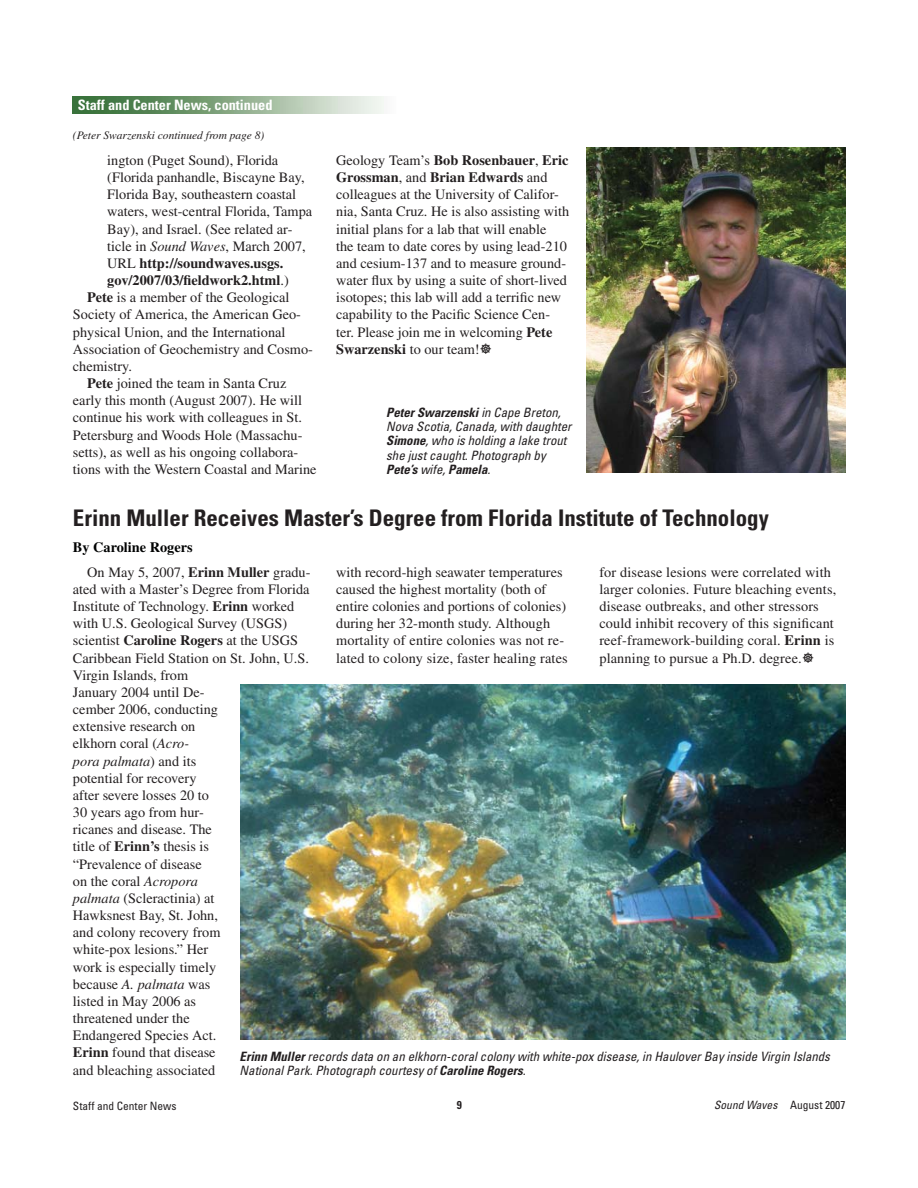
<style>
.page{position:relative;width:918px;height:1188px;background:#fff}
.page>*{position:absolute;margin:0;border:0;box-sizing:border-box;transform-origin:0 0}
.t1{font:700 condensed 22.95px "Univers";color:#231f20}
.t2{font:14.25px/17.1px "Times";color:#231f20}
.t3{font:700 14.25px "Times";color:#231f20}
.t4{font:700 condensed 14.25px "Univers";color:#fff}
.t5{font:700 14.25px "Times";color:#010202}
.t6{font:italic condensed 12.9px/14.2px "Univers";color:#231f20}
.t7{font:italic 11.4px "Times";color:#231f20}
.t8{font:italic condensed 11.4px "Univers";color:#231f20}
.t9{font:condensed 11.4px "Univers";color:#231f20}
.t10{font:700 condensed 11.4px "Univers";color:#231f20}
.s1{font-style:italic}
.s2{font-weight:400}
.s3{font-weight:700}
.s4{font-style:normal}
</style>
<div class="page">
<img style="left:73px;top:96px;width:311px;height:17px">
<img style="left:241px;top:685px;width:605px;height:354px">
<img style="left:587px;top:148px;width:259px;height:325px">
<p class="t4" style="left:78px;top:100px;width:196px">Staff and Center News, continued</p>
<p class="t7" style="left:73px;top:132px;width:193px">(Peter Swarzenski continued from page 8)</p>
<p class="t2" style="left:107px;top:153px;width:172px">ington (Puget Sound), Florida</p>
<p class="t2" style="left:107px;top:170px;width:199px">(Florida panhandle, Biscayne Bay,</p>
<p class="t2" style="left:107px;top:187px;width:190px">Florida Bay, southeastern coastal</p>
<p class="t2" style="left:107px;top:204px;width:206px">waters, west-central Florida, Tampa</p>
<p class="t2" style="left:107px;top:222px;width:187px">Bay), and Israel. (See related ar-</p>
<p class="t2" style="left:107px;top:239px;width:200px">ticle in <span class="s1">Sound Waves</span>, March 2007,</p>
<p class="t3" style="left:107px;top:258px;width:178px"><span class="s2">URL</span> http://soundwaves.usgs.</p>
<p class="t3" style="left:107px;top:275px;width:183px">gov/2007/03/fieldwork2.html<span class="s2">.)</span></p>
<p class="t2" style="left:87px;top:290px;width:204px"><span class="s3">Pete</span> is a member of the Geological</p>
<p class="t2" style="left:73px;top:307px;width:230px">Society of America, the American Geo-</p>
<p class="t2" style="left:73px;top:325px;width:214px">physical Union, and the International</p>
<p class="t2" style="left:73px;top:342px;width:241px">Association of Geochemistry and Cosmo-</p>
<p class="t2" style="left:73px;top:359px;width:61px">chemistry.</p>
<p class="t2" style="left:87px;top:376px;width:201px"><span class="s3">Pete</span> joined the team in Santa Cruz</p>
<p class="t2" style="left:73px;top:393px;width:231px">early this month (August 2007). He will</p>
<p class="t2" style="left:73px;top:410px;width:231px">continue his work with colleagues in St.</p>
<p class="t2" style="left:73px;top:428px;width:231px">Petersburg and Woods Hole (Massachu-</p>
<p class="t2" style="left:73px;top:445px;width:227px">setts), as well as his ongoing collabora-</p>
<p class="t2" style="left:73px;top:462px;width:245px">tions with the Western Coastal and Marine</p>
<p class="t2" style="left:336px;top:153px;width:235px">Geology Team’s <span class="s3">Bob Rosenbauer</span>, <span class="s3">Eric Grossman</span>, and <span class="s3">Brian Edwards</span> and colleagues at the University of Califor&shy;nia, Santa Cruz. He is also assisting with initial plans for a lab that will enable<br>the team to date cores by using lead-210 and cesium-137 and to measure ground&shy;water flux by using a suite of short-lived isotopes; this lab will add a terrific new capability to the Pacific Science Cen&shy;ter. Please join me in welcoming <span class="s3">Pete Swarzenski</span> to our team!</p>
<p class="t6" style="left:386px;top:406px;width:189px"><span class="s3">PeterSwarzenski</span>in Cape Breton,<br>Nova Scotia,Canada,with daughter<br><span class="s3">Simone</span>,who is holding a lake trout she justcaught.Photograph by<br><span class="s3">Pete’s</span> wife,<span class="s3">Pamela</span>.</p>
<h1 class="t1" style="left:73px;top:509px;width:697px">Erinn Muller Receives Master’s Degree from Florida Institute of Technology</h1>
<p class="t5" style="left:73px;top:542px;width:121px">By Caroline Rogers</p>
<p class="t2" style="left:73px;top:565px;width:239px;text-indent:14px">On May 5, 2007, <span class="s3">Erinn Muller</span> gradu&shy;ated with a Master’s Degree from Florida Institute of Technology. <span class="s3">Erinn</span> worked with U.S. Geological Survey (USGS) scientist <span class="s3">Caroline Rogers</span> at the USGS Caribbean Field Station on St. John, U.S.</p>
<p class="t2" style="left:336px;top:565px;width:233px">with record-high seawater temperatures caused the highest mortality (both of entire colonies and portions of colonies) during her 32-month study. Although mortality of entire colonies was not re&shy;lated to colony size, faster healing rates</p>
<p class="t2" style="left:599px;top:565px;width:238px">for disease lesions were correlated with larger colonies. Future bleaching events, disease outbreaks, and other stressors could inhibit recovery of this significant reef-framework-building coral. <span class="s3">Erinn</span> is planning to pursue a Ph.D. degree.</p>
<p class="t2" style="left:73px;top:668px;width:149px">Virgin Islands, from<br>January 2004 until De&shy;cember 2006, conducting extensive research on elkhorn coral (<span class="s1">Acro-<br>pora palmata</span>) and its potential for recovery after severe losses 20 to<br>30 years ago from hur&shy;ricanes and disease. The title of <span class="s3">Erinn’s</span> thesis is “Prevalence of disease<br>on the coral <span class="s1">Acropora palmata</span> (Scleractinia) at<br>Hawksnest Bay, St. John, and colony recovery from white-pox lesions.” Her work is especially timely because <span class="s1">A. palmata</span> was listed in May 2006 as threatened under the<br>Endangered Species Act.<br><span class="s3">Erinn</span> found that disease and bleaching associated</p>
<p class="t6" style="left:240px;top:1050px;width:594px"><span class="s3">Erinn Muller</span>records data on an elkhorn-coralcolony with white-pox disease,in HauloverBay inside Virgin Islands<br>NationalPark.Photograph courtesy of <span class="s3">Caroline Rogers</span>.</p>
<p class="t9" style="left:73px;top:1101px;width:105px">Staff and Center News</p>
<p class="t10" style="left:457px;top:1100px;width:7px">9</p>
<p class="t8" style="left:714px;top:1101px;width:133px">Sound Waves <span class="s4">August 2007</span></p>
</div>
